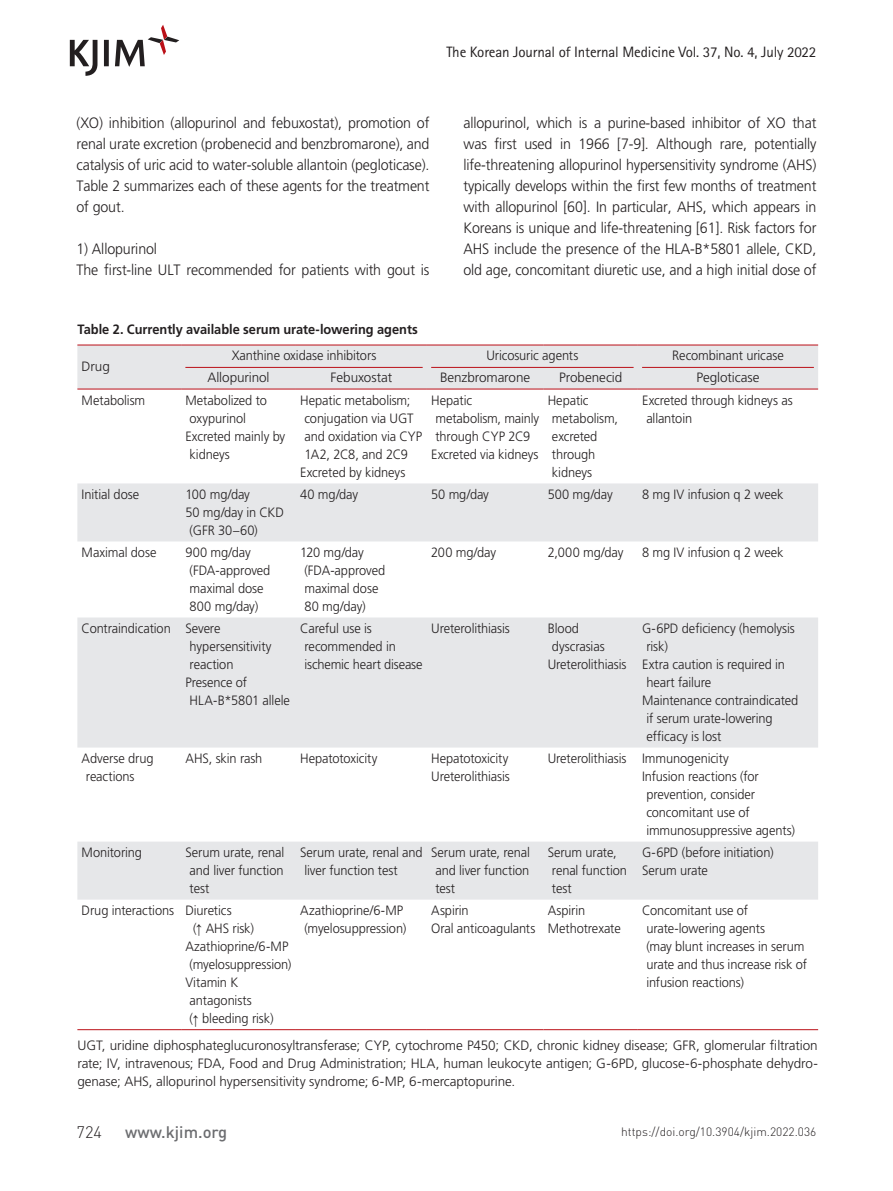
<style>
.page{position:relative;width:893px;height:1191px;background:#fff}
.page>*{position:absolute;margin:0;border:0;box-sizing:border-box;transform-origin:0 0}
.t1{font:500 16.5px "DIN Pro";color:#6c6d70}
.t2{font:300 16.5px "DIN Pro";color:#231f20}
.본문첫단락{font:300 15px/21px "Frutiger LT Std";letter-spacing:-.01em;color:#231f20;text-align:justify;scale:.95 1}
.t3{font:15px "Rotis Sans Serif Std";letter-spacing:-.01em;color:#231f20}
.테이블{font:300 13.5px/18px "Frutiger LT Std";letter-spacing:-.01em;color:#231f20;scale:.95 1}
.테이블셀머리{font:300 13.5px/18px "Frutiger LT Std";letter-spacing:-.005em;color:#231f20;text-align:justify}
.테이블머리_경계선{font:300 13.5px "Frutiger LT Std";letter-spacing:-.005em;color:#231f20;scale:.95 1}
.테이블제목{font:700 13.5px "Frutiger LT Std";letter-spacing:-.005em;color:#231f20;scale:.95 1}
.t4{font:300 12px "DIN Pro";color:#231f20}
.s1{font-family:"Arial";font-weight:400}
</style>
<div class="page">
<svg style="left:70px;top:25px;width:109px;height:51px"></svg>
<div style="left:77px;top:346px;width:741px;height:43px;background:#e6e7e9"></div>
<svg style="left:77px;top:483px;width:741px;height:416px;fill:#e6e7e9"></svg>
<hr style="left:77px;top:345px;width:104px;height:1px;background:#bb1018">
<hr style="left:181px;top:345px;width:115px;height:1px;background:#bb1018">
<hr style="left:296px;top:345px;width:131px;height:1px;background:#bb1018">
<hr style="left:427px;top:345px;width:116px;height:1px;background:#bb1018">
<hr style="left:543px;top:345px;width:95px;height:1px;background:#bb1018">
<hr style="left:638px;top:345px;width:180px;height:1px;background:#bb1018">
<hr style="left:77px;top:389px;width:104px;height:1px;background:#bb1018">
<hr style="left:181px;top:389px;width:115px;height:1px;background:#bb1018">
<hr style="left:296px;top:389px;width:131px;height:1px;background:#bb1018">
<hr style="left:427px;top:389px;width:116px;height:1px;background:#bb1018">
<hr style="left:543px;top:389px;width:95px;height:1px;background:#bb1018">
<hr style="left:638px;top:389px;width:180px;height:1px;background:#bb1018">
<hr style="left:77px;top:1029px;width:104px;height:1px;background:#bb1018">
<hr style="left:181px;top:1029px;width:115px;height:1px;background:#bb1018">
<hr style="left:296px;top:1029px;width:131px;height:1px;background:#bb1018">
<hr style="left:427px;top:1029px;width:116px;height:1px;background:#bb1018">
<hr style="left:543px;top:1029px;width:95px;height:1px;background:#bb1018">
<hr style="left:638px;top:1029px;width:180px;height:1px;background:#bb1018">
<hr style="left:185px;top:367px;width:238px;height:1px;background:#bb1018">
<hr style="left:431px;top:367px;width:203px;height:1px;background:#bb1018">
<hr style="left:642px;top:367px;width:172px;height:1px;background:#bb1018">
<p class="t3" style="left:446px;top:43px;width:372px">The Korean Journal of Internal Medicine Vol. 37, No. 4, July 2022</p>
<p class="본문첫단락" style="left:77px;top:112px;width:373px">(XO) inhibition (allopurinol and febuxostat), promotion of renal urate excretion (probenecid and benzbromarone), and catalysis of uric acid to water-soluble allantoin (pegloticase).<br>Table 2 summarizes each of these agents for the treatment of gout.</p>
<p class="본문첫단락" style="left:77px;top:238px;width:86px">1) Allopurinol</p>
<p class="본문첫단락" style="left:77px;top:259px;width:373px">The first-line ULT recommended for patients with gout is</p>
<p class="본문첫단락" style="left:463px;top:112px;width:373px">allopurinol, which is a purine-based inhibitor of XO that was first used in 1966 [7-9]. Although rare, potentially life-threatening allopurinol hypersensitivity syndrome (AHS) typically develops within the first few months of treatment with allopurinol [60]. In particular, AHS, which appears in Koreans is unique and life-threatening [61]. Risk factors for AHS include the presence of the HLA-B*5801 allele, CKD, old age, concomitant diuretic use, and a high initial dose of</p>
<p class="테이블제목" style="left:77px;top:321px;width:360px">Table 2. Currently available serum urate-lowering agents</p>
<p class="테이블셀머리" style="left:82px;top:358px;width:30px">Drug</p>
<p class="테이블머리_경계선" style="left:232px;top:348px;width:154px">Xanthine oxidase inhibitors</p>
<p class="테이블머리_경계선" style="left:486px;top:348px;width:98px">Uricosuric agents</p>
<p class="테이블머리_경계선" style="left:672px;top:348px;width:119px">Recombinant uricase</p>
<p class="테이블셀머리" style="left:207px;top:369px;width:64px">Allopurinol</p>
<p class="테이블셀머리" style="left:331px;top:369px;width:63px">Febuxostat</p>
<p class="테이블셀머리" style="left:440px;top:369px;width:92px">Benzbromarone</p>
<p class="테이블셀머리" style="left:559px;top:369px;width:65px">Probenecid</p>
<p class="테이블셀머리" style="left:696px;top:369px;width:65px">Pegloticase</p>
<p class="테이블" style="left:82px;top:391px;width:68px">Metabolism</p>
<p class="테이블" style="left:190px;top:391px;width:83px;text-indent:-4px">Metabolized to oxypurinol</p>
<p class="테이블" style="left:190px;top:427px;width:102px;text-indent:-4px">Excreted mainly by kidneys</p>
<p class="테이블" style="left:82px;top:485px;width:62px">Initial dose</p>
<p class="테이블" style="left:185px;top:485px;width:69px">100 mg/day</p>
<p class="테이블" style="left:190px;top:503px;width:101px;text-indent:-4px">50 mg/day in CKD (GFR 30–60)</p>
<p class="테이블" style="left:304px;top:391px;width:126px;text-indent:-4px">Hepatic metabolism; conjugation via UGT and oxidation via CYP<br>1A2, 2C8, and 2C9</p>
<p class="테이블" style="left:300px;top:463px;width:112px">Excreted by kidneys</p>
<p class="테이블" style="left:435px;top:391px;width:111px;text-indent:-4px">Hepatic metabolism, mainly through CYP 2C9</p>
<p class="테이블" style="left:431px;top:445px;width:114px">Excreted via kidneys</p>
<p class="테이블" style="left:552px;top:391px;width:71px;text-indent:-4px">Hepatic metabolism, excreted through kidneys</p>
<p class="테이블" style="left:646px;top:391px;width:156px;text-indent:-4px">Excreted through kidneys as allantoin</p>
<p class="테이블" style="left:300px;top:485px;width:63px">40 mg/day</p>
<p class="테이블" style="left:431px;top:485px;width:62px">50 mg/day</p>
<p class="테이블" style="left:548px;top:485px;width:70px">500 mg/day</p>
<p class="테이블" style="left:642px;top:485px;width:150px">8 mg IV infusion q 2 week</p>
<p class="테이블" style="left:82px;top:543px;width:80px">Maximal dose</p>
<p class="테이블" style="left:190px;top:543px;width:87px;text-indent:-4px">900 mg/day (FDA-approved maximal dose<br>800 mg/day)</p>
<p class="테이블" style="left:304px;top:543px;width:87px;text-indent:-4px">120 mg/day (FDA-approved maximal dose<br>80 mg/day)</p>
<p class="테이블" style="left:431px;top:543px;width:70px">200 mg/day</p>
<p class="테이블" style="left:548px;top:543px;width:81px">2,000 mg/day</p>
<p class="테이블" style="left:642px;top:543px;width:150px">8 mg IV infusion q 2 week</p>
<p class="테이블" style="left:82px;top:619px;width:95px">Contraindication</p>
<p class="테이블" style="left:190px;top:619px;width:88px;text-indent:-4px">Severe hypersensitivity reaction</p>
<p class="테이블" style="left:190px;top:673px;width:107px;text-indent:-4px">Presence of<br>HLA-B*5801 allele</p>
<p class="테이블" style="left:304px;top:619px;width:126px;text-indent:-4px">Careful use is recommended in ischemic heart disease</p>
<p class="테이블" style="left:431px;top:619px;width:84px">Ureterolithiasis</p>
<p class="테이블" style="left:552px;top:619px;width:57px;text-indent:-4px">Blood dyscrasias</p>
<p class="테이블" style="left:646px;top:619px;width:158px;text-indent:-4px">G-6PD deficiency (hemolysis risk)</p>
<p class="테이블" style="left:646px;top:655px;width:147px;text-indent:-4px">Extra caution is required in heart failure</p>
<p class="테이블" style="left:646px;top:691px;width:162px;text-indent:-4px">Maintenance contraindicated if serum urate-lowering efficacy is lost</p>
<p class="테이블" style="left:548px;top:655px;width:84px">Ureterolithiasis</p>
<p class="테이블" style="left:86px;top:749px;width:73px;text-indent:-4px">Adverse drug reactions</p>
<p class="테이블" style="left:185px;top:749px;width:83px">AHS, skin rash</p>
<p class="테이블" style="left:300px;top:749px;width:83px">Hepatotoxicity</p>
<p class="테이블" style="left:431px;top:749px;width:83px">Hepatotoxicity</p>
<p class="테이블" style="left:431px;top:767px;width:84px">Ureterolithiasis</p>
<p class="테이블" style="left:548px;top:749px;width:84px">Ureterolithiasis</p>
<p class="테이블" style="left:642px;top:749px;width:93px">Immunogenicity</p>
<p class="테이블" style="left:646px;top:767px;width:158px;text-indent:-4px">Infusion reactions (for prevention, consider concomitant use of immunosuppressive agents)</p>
<p class="테이블" style="left:82px;top:843px;width:65px">Monitoring</p>
<p class="테이블" style="left:190px;top:843px;width:101px;text-align:justify;text-indent:-4px">Serum urate, renal and liver function test</p>
<p class="테이블" style="left:304px;top:843px;width:126px;text-indent:-4px">Serum urate, renal and liver function test</p>
<p class="테이블" style="left:435px;top:843px;width:101px;text-align:justify;text-indent:-4px">Serum urate, renal and liver function test</p>
<p class="테이블" style="left:552px;top:843px;width:80px;text-indent:-4px">Serum urate, renal function test</p>
<p class="테이블" style="left:642px;top:843px;width:140px">G-6PD (before initiation)</p>
<p class="테이블" style="left:642px;top:861px;width:71px">Serum urate</p>
<p class="테이블" style="left:82px;top:901px;width:99px">Drug interactions</p>
<p class="테이블" style="left:193px;top:901px;width:66px;text-indent:-8px">Diuretics<br>(<span class="s1">↑</span> AHS risk)</p>
<p class="테이블" style="left:185px;top:937px;width:113px;text-align:center">Azathioprine/6-MP (myelosuppression)</p>
<p class="테이블" style="left:190px;top:973px;width:90px;text-indent:-4px">Vitamin K antagonists<br>(<span class="s1">↑</span> bleeding risk)</p>
<p class="테이블" style="left:300px;top:901px;width:113px;text-align:center">Azathioprine/6-MP (myelosuppression)</p>
<p class="테이블" style="left:431px;top:901px;width:41px">Aspirin</p>
<p class="테이블" style="left:431px;top:919px;width:111px">Oral anticoagulants</p>
<p class="테이블" style="left:548px;top:901px;width:41px">Aspirin</p>
<p class="테이블" style="left:548px;top:919px;width:78px">Methotrexate</p>
<p class="테이블" style="left:646px;top:901px;width:171px;text-indent:-4px">Concomitant use of urate-lowering agents<br>(may blunt increases in serum urate and thus increase risk of infusion reactions)</p>
<p class="테이블셀머리" style="left:77px;top:1036px;width:742px">UGT, uridine diphosphateglucuronosyltransferase; CYP, cytochrome P450; CKD, chronic kidney disease; GFR, glomerular filtration rate; IV, intravenous; FDA, Food and Drug Administration; HLA, human leukocyte antigen; G-6PD, glucose-6-phosphate dehydro&shy;genase; AHS, allopurinol hypersensitivity syndrome; 6-MP, 6-mercaptopurine.</p>
<p class="t2" style="left:77px;top:1120px;width:27px">724</p>
<p class="t1" style="left:125px;top:1120px;width:104px">www.kjim.org</p>
<p class="t4" style="left:621px;top:1123px;width:197px">https://doi.org/10.3904/kjim.2022.036</p>
</div>
